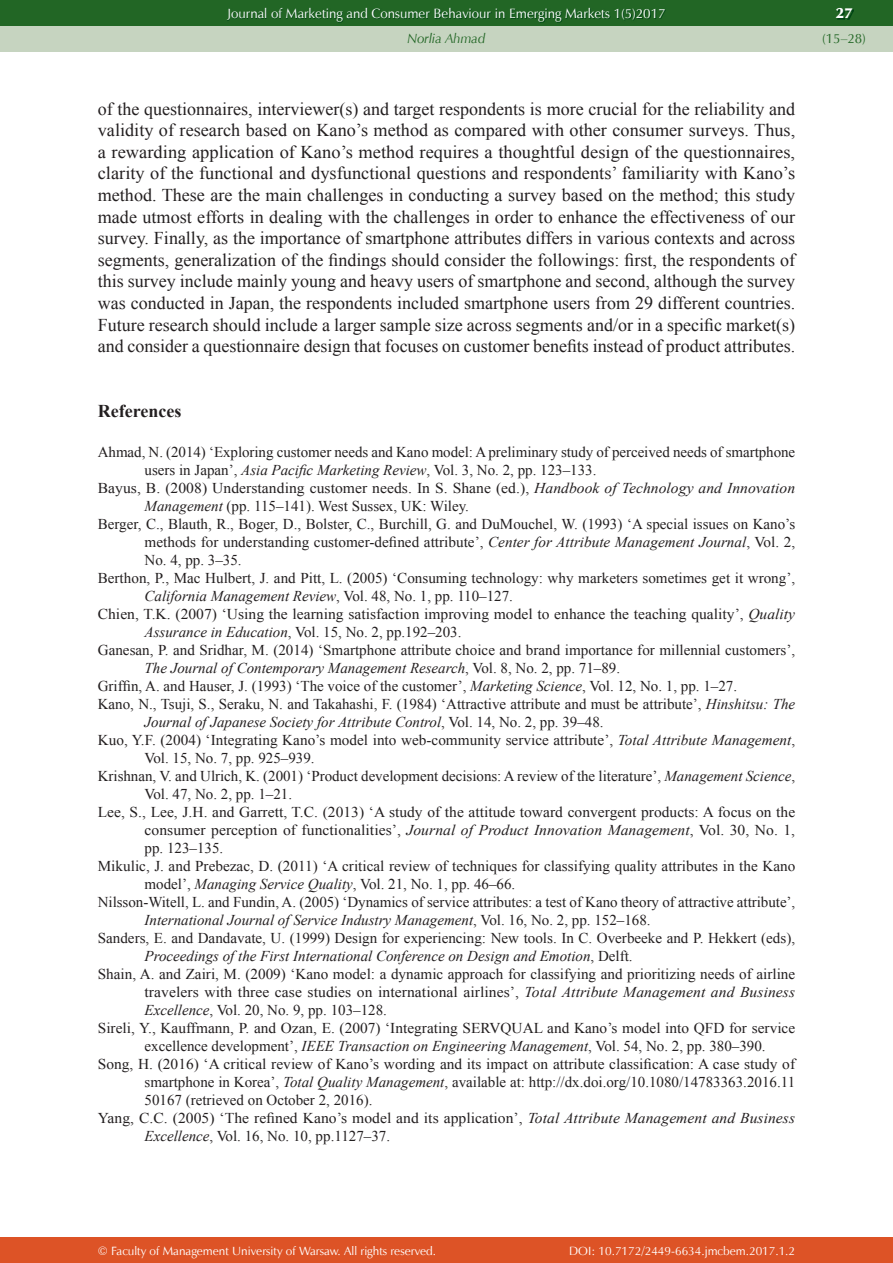
<style>
.page{position:relative;width:893px;height:1263px;background:#fff}
.page>*{position:absolute;margin:0;border:0;box-sizing:border-box;transform-origin:0 0}
.t1{font:18px/21.6px "Times New Roman";letter-spacing:-.005em;color:#231f20;text-align:justify}
.t2{font:700 18px "Times New Roman";color:#231f20}
.t3{font:15px "Times New Roman";color:#231f20}
.t4{font:15px "Times New Roman";color:#231f20;scale:1.04 1}
.t5{font:italic 15px "Times New Roman";color:#231f20}
.t6{font:15px "Zapf Humnst Ult EU";color:#fff}
.t7{font:13.5px "Zapf Humnst EU";color:#fff}
.t8{font:italic 13.5px "Zapf Humnst EU";color:#226625}
.t9{font:13.5px "Zapf Humnst EU";color:#226625}
.t10{font:12px "Zapf Humnst EU";color:#fff}
.s1{font-style:italic}
.s2{font-style:normal}
</style>
<div class="page">
<div style="left:0;top:0;width:893px;height:51px;background:#c6d4c0"></div>
<div style="left:0;top:1237px;width:893px;height:26px;background:#dd5326"></div>
<div style="left:0;top:0;width:893px;height:26px;background:#226625"></div>
<img style="left:228px;top:9px;width:438px;height:14px">
<img style="left:837px;top:10px;width:17px;height:10px">
<p class="t7" style="left:227px;top:5px;width:440px">Journal of Marketing and Consumer Behaviour in Emerging Markets 1(5)2017</p>
<p class="t8" style="left:407px;top:30px;width:79px">Norlia Ahmad</p>
<p class="t1" style="left:98px;top:98px;width:699px">of the questionnaires, interviewer(s) and target respondents is more crucial for the reliability and validity of research based on Kano’s method as compared with other consumer surveys. Thus, a rewarding application of Kano’s method requires a thoughtful design of the questionnaires, clarity of the functional and dysfunctional questions and respondents’ familiarity with Kano’s method. These are the main challenges in conducting a survey based on the method; this study made utmost efforts in dealing with the challenges in order to enhance the effectiveness of our survey. Finally, as the importance of smartphone attributes differs in various contexts and across segments, generalization of the findings should consider the followings: first, the respondents of this survey include mainly young and heavy users of smartphone and second, although the survey was conducted in Japan, the respondents included smartphone users from 29 different countries.<br>Future research should include a larger sample size across segments and/or in a specific market(s) and consider a questionnaire design that focuses on customer benefits instead of product attributes.</p>
<p class="t2" style="left:98px;top:401px;width:85px">References</p>
<p class="t3" style="left:98px;top:443px;width:699px">Ahmad, N. (2014) ‘Exploring customer needs and Kano model: A preliminary study of perceived needs of smartphone</p>
<p class="t3" style="left:145px;top:461px;width:453px">users in Japan’, <span class="s1">Asia Pacific Marketing Review</span>, Vol. 3, No. 2, pp. 123–133.</p>
<p class="t4" style="left:98px;top:479px;width:672px">Bayus, B. (2008) Understanding customer needs. In S. Shane (ed.), <span class="s1">Handbook of Technology and Innovation</span></p>
<p class="t3" style="left:145px;top:497px;width:326px"><span class="s1">Management</span> (pp. 115–141). West Sussex, UK: Wiley.</p>
<p class="t3" style="left:98px;top:515px;width:699px">Berger, C., Blauth, R., Boger, D., Bolster, C., Burchill, G. and DuMouchel, W. (1993) ‘A special issues on Kano’s</p>
<p class="t3" style="left:145px;top:533px;width:652px">methods for understanding customer-defined attribute’, <span class="s1">Center for Attribute Management Journal</span>, Vol. 2,</p>
<p class="t3" style="left:145px;top:551px;width:99px">No. 4, pp. 3–35.</p>
<p class="t3" style="left:98px;top:569px;width:699px">Berthon, P., Mac Hulbert, J. and Pitt, L. (2005) ‘Consuming technology: why marketers sometimes get it wrong’,</p>
<p class="t5" style="left:145px;top:587px;width:370px">California Management Review<span class="s2">, Vol. 48, No. 1, pp. 110–127.</span></p>
<p class="t4" style="left:98px;top:605px;width:672px">Chien, T.K. (2007) ‘Using the learning satisfaction improving model to enhance the teaching quality’, <span class="s1">Quality</span></p>
<p class="t3" style="left:145px;top:623px;width:318px"><span class="s1">Assurance in Education</span>, Vol. 15, No. 2, pp.192–203.</p>
<p class="t3" style="left:98px;top:641px;width:699px">Ganesan, P. and Sridhar, M. (2014) ‘Smartphone attribute choice and brand importance for millennial customers’,</p>
<p class="t5" style="left:145px;top:659px;width:477px">The Journal of Contemporary Management Research<span class="s2">, Vol. 8, No. 2, pp. 71–89.</span></p>
<p class="t3" style="left:98px;top:677px;width:641px">Griffin, A. and Hauser, J. (1993) ‘The voice of the customer’, <span class="s1">Marketing Science</span>, Vol. 12, No. 1, pp. 1–27.</p>
<p class="t3" style="left:98px;top:695px;width:699px">Kano, N., Tsuji, S., Seraku, N. and Takahashi, F. (1984) ‘Attractive attribute and must be attribute’, <span class="s1">Hinshitsu: The</span></p>
<p class="t5" style="left:145px;top:713px;width:461px">Journal of Japanese Society for Attribute Control<span class="s2">, Vol. 14, No. 2, pp. 39–48.</span></p>
<p class="t3" style="left:98px;top:731px;width:699px">Kuo, Y.F. (2004) ‘Integrating Kano’s model into web-community service attribute’, <span class="s1">Total Attribute Management</span>,</p>
<p class="t3" style="left:145px;top:749px;width:172px">Vol. 15, No. 7, pp. 925–939.</p>
<p class="t3" style="left:98px;top:767px;width:699px">Krishnan, V. and Ulrich, K. (2001) ‘Product development decisions: A review of the literature’, <span class="s1">Management Science</span>,</p>
<p class="t3" style="left:145px;top:785px;width:149px">Vol. 47, No. 2, pp. 1–21.</p>
<p class="t3" style="left:98px;top:803px;width:699px">Lee, S., Lee, J.H. and Garrett, T.C. (2013) ‘A study of the attitude toward convergent products: A focus on the</p>
<p class="t4" style="left:145px;top:821px;width:627px">consumer perception of functionalities’, <span class="s1">Journal of Product Innovation Management</span>, Vol. 30, No. 1,</p>
<p class="t3" style="left:145px;top:839px;width:80px">pp. 123–135.</p>
<p class="t3" style="left:98px;top:857px;width:699px">Mikulic, J. and Prebezac, D. (2011) ‘A critical review of techniques for classifying quality attributes in the Kano</p>
<p class="t3" style="left:145px;top:875px;width:372px">model’, <span class="s1">Managing Service Quality</span>, Vol. 21, No. 1, pp. 46–66.</p>
<p class="t3" style="left:98px;top:893px;width:699px">Nilsson-Witell, L. and Fundin, A. (2005) ‘Dynamics of service attributes: a test of Kano theory of attractive attribute’,</p>
<p class="t5" style="left:145px;top:911px;width:508px">International Journal of Service Industry Management<span class="s2">, Vol. 16, No. 2, pp. 152–168.</span></p>
<p class="t3" style="left:98px;top:929px;width:699px">Sanders, E. and Dandavate, U. (1999) Design for experiencing: New tools. In C. Overbeeke and P. Hekkert (eds),</p>
<p class="t5" style="left:145px;top:947px;width:489px">Proceedings of the First International Conference on Design and Emotion<span class="s2">, Delft.</span></p>
<p class="t3" style="left:98px;top:965px;width:699px">Shain, A. and Zairi, M. (2009) ‘Kano model: a dynamic approach for classifying and prioritizing needs of airline</p>
<p class="t4" style="left:145px;top:983px;width:627px">travelers with three case studies on international airlines’, <span class="s1">Total Attribute Management and Business</span></p>
<p class="t3" style="left:145px;top:1001px;width:244px"><span class="s1">Excellence</span>, Vol. 20, No. 9, pp. 103–128.</p>
<p class="t3" style="left:98px;top:1019px;width:699px">Sireli, Y., Kauffmann, P. and Ozan, E. (2007) ‘Integrating SERVQUAL and Kano’s model into QFD for service</p>
<p class="t3" style="left:145px;top:1037px;width:623px">excellence development’, <span class="s1">IEEE Transaction on Engineering Management</span>, Vol. 54, No. 2, pp. 380–390.</p>
<p class="t3" style="left:98px;top:1055px;width:699px">Song, H. (2016) ‘A critical review of Kano’s wording and its impact on attribute classification: A case study of</p>
<p class="t3" style="left:145px;top:1073px;width:652px">smartphone in Korea’, <span class="s1">Total Quality Management</span>, available at: http://dx.doi.org/10.1080/14783363.2016.11</p>
<p class="t3" style="left:145px;top:1091px;width:229px">50167 (retrieved on October 2, 2016).</p>
<p class="t4" style="left:98px;top:1109px;width:672px">Yang, C.C. (2005) ‘The refined Kano’s model and its application’, <span class="s1">Total Attribute Management and Business</span></p>
<p class="t3" style="left:145px;top:1127px;width:247px"><span class="s1">Excellence</span>, Vol. 16, No. 10, pp.1127–37.</p>
<p class="t6" style="left:836px;top:4px;width:18px">27</p>
<p class="t9" style="left:822px;top:30px;width:45px">(15–28)</p>
<p class="t10" style="left:98px;top:1243px;width:340px">© Faculty of Management University of Warsaw. All rights reserved.</p>
<p class="t10" style="left:569px;top:1243px;width:227px">DOI: 10.7172/2449-6634.jmcbem.2017.1.2</p>
</div>
